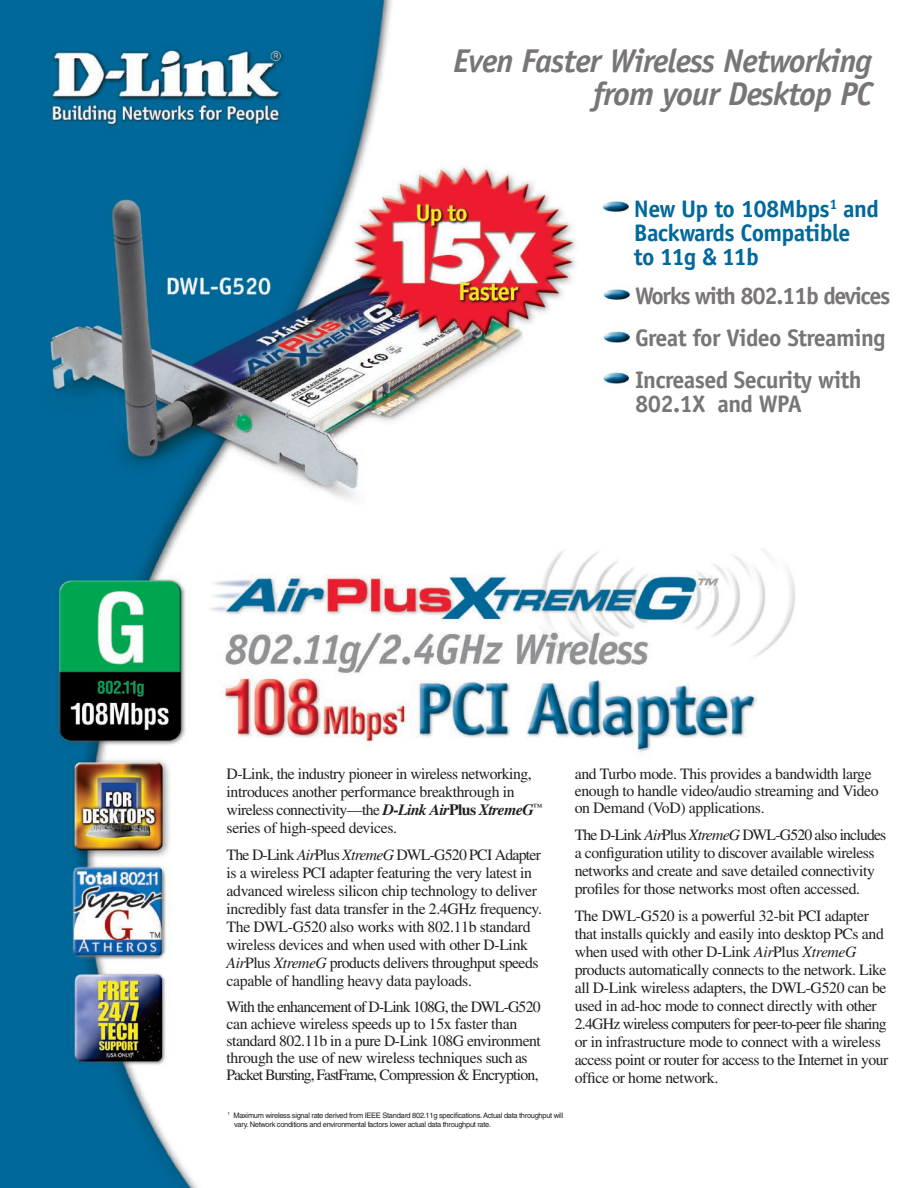
<style>
.page{position:relative;width:918px;height:1188px;background:#fff}
.page>*{position:absolute;margin:0;border:0;box-sizing:border-box;transform-origin:0 0}
.t1{font:italic 700 33px/33px "Officina Sans";letter-spacing:-.025em;color:#797575;text-align:right}
.t2{font:700 24px/42px "Officina Sans";letter-spacing:-.025em;color:#797575}
.t3{font:700 24px/24px "Officina Sans";letter-spacing:-.025em;color:#00699b}
.t4{font:15.75px/18px "Times";letter-spacing:-.025em;color:#231f20}
.t5{font:7.5px/9px "Helvetica";letter-spacing:-.04em;color:#231f20}
.s1{font-weight:700;font-style:italic}
.s2{font-weight:700}
.s3{font-style:italic}
</style>
<div class="page">
<img style="left:0;top:0;width:795px;height:1188px">
<img style="left:599px;top:284px;width:37px;height:20px">
<img style="left:599px;top:326px;width:37px;height:20px">
<img style="left:599px;top:367px;width:36px;height:20px">
<img style="left:598px;top:196px;width:37px;height:19px">
<h1 class="t1" style="left:453px;top:44px;width:420px">Even Faster Wireless Networking from your Desktop PC</h1>
<h2 class="t3" style="left:634px;top:197px;width:246px">New Up to 108Mbps<sup>1</sup> and<br>Backwards Compatible<br>to 11g &amp; 11b</h2>
<h2 class="t2" style="left:635px;top:274px;width:257px">Works with 802.11b devices<br>Great for Video Streaming<br>Increased Security with</h2>
<h2 class="t2" style="left:635px;top:382px;width:168px">802.1X and WPA</h2>
<p class="t4" style="left:227px;top:765px;width:317px">D-Link, the industry pioneer in wireless networking, introduces another performance breakthrough in wireless connectivity—the <span class="s1">D-Link Air</span><span class="s2">Plus</span> <span class="s1">XtremeG</span><sup>™ </sup>series of high-speed devices.</p>
<p class="t4" style="left:227px;top:846px;width:317px">The D-Link <span class="s3">Air</span>Plus <span class="s3">XtremeG</span> DWL-G520 PCI Adapter is a wireless PCI adapter featuring the very latest in advanced wireless silicon chip technology to deliver incredibly fast data transfer in the 2.4GHz frequency.<br>The DWL-G520 also works with 802.11b standard wireless devices and when used with other D-Link <span class="s3">Air</span>Plus <span class="s3">XtremeG</span> products delivers throughput speeds capable of handling heavy data payloads.</p>
<p class="t4" style="left:227px;top:998px;width:316px;line-height:17px">With the enhancement of D-Link 108G, the DWL-G520 can achieve wireless speeds up to 15x faster than standard 802.11b in a pure D-Link 108G environment through the use of new wireless techniques such as Packet Bursting, FastFrame, Compression &amp; Encryption,</p>
<p class="t5" style="left:234px;top:1110px;width:331px;text-indent:-7px"><sup>1</sup> Maximum wireless signal rate derived from IEEE Standard 802.11g specifications. Actual data throughput will vary. Network conditions and environmental factors lower actual data throughput rate.</p>
<p class="t4" style="left:575px;top:765px;width:305px;line-height:17px">and Turbo mode. This provides a bandwidth large enough to handle video/audio streaming and Video on Demand (VoD) applications.</p>
<p class="t4" style="left:575px;top:826px;width:313px">The D-Link <span class="s3">Air</span>Plus <span class="s3">XtremeG</span> DWL-G520 also includes a configuration utility to discover available wireless networks and create and save detailed connectivity profiles for those networks most often accessed.</p>
<p class="t4" style="left:575px;top:907px;width:315px">The DWL-G520 is a powerful 32-bit PCI adapter that installs quickly and easily into desktop PCs and when used with other D-Link <span class="s3">Air</span>Plus <span class="s3">XtremeG </span>products automatically connects to the network. Like all D-Link wireless adapters, the DWL-G520 can be used in ad-hoc mode to connect directly with other 2.4GHz wireless computers for peer-to-peer file sharing or in infrastructure mode to connect with a wireless access point or router for access to the Internet in your office or home network.</p>
</div>
